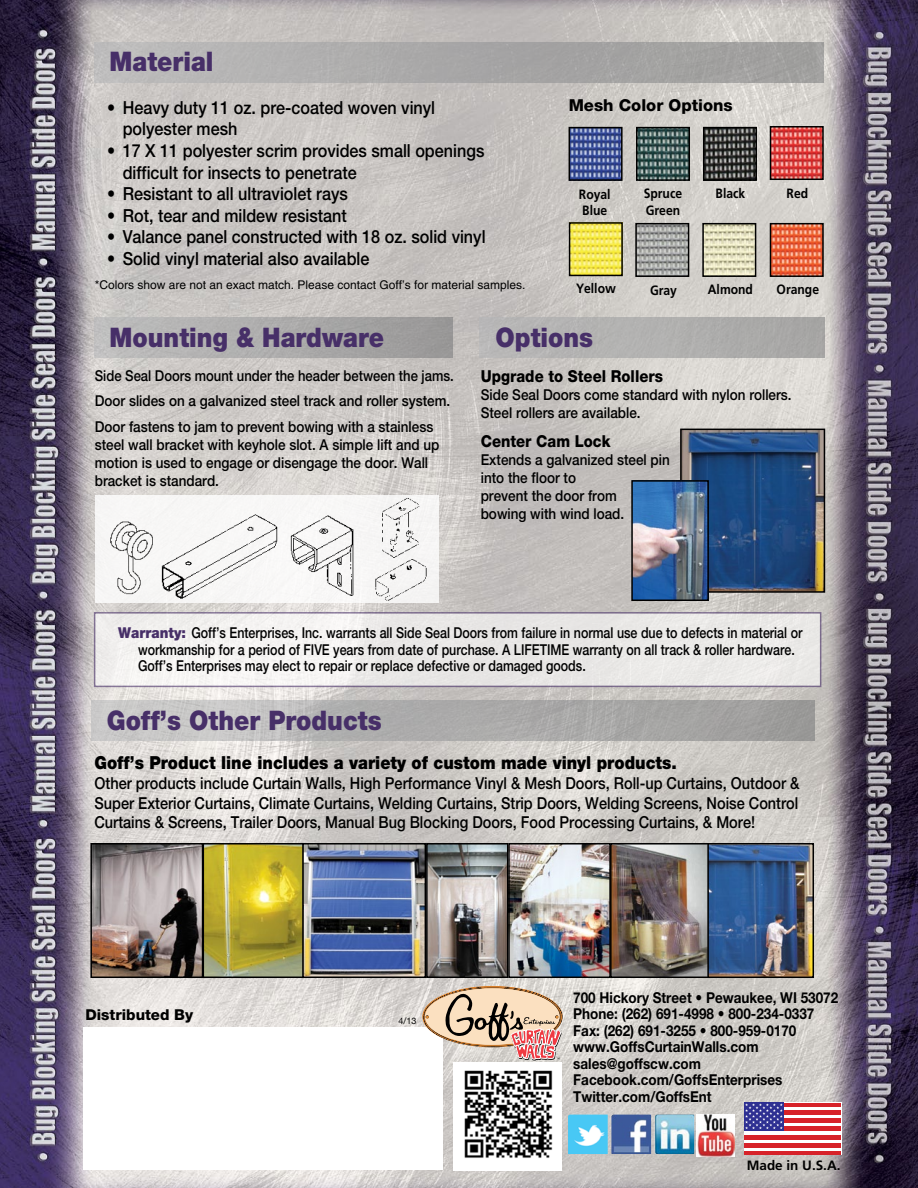
<style>
.page{position:relative;width:918px;height:1188px;background:#fff}
.page>*{position:absolute;margin:0;border:0;box-sizing:border-box;transform-origin:0 0}
.t1{font:900 27px "Helvetica Neue";color:#472f68;scale:.9 1}
.t2{font:500 18px/21.6px "Helvetica Neue";color:#000;scale:.9 1}
.t3{font:900 18px "Helvetica Neue";color:#000;scale:.9 1}
.t4{font:500 16.5px/19.8px "Helvetica Neue";color:#000;text-align:justify;scale:.88 1}
.t5{font:800 16.5px "Helvetica Neue";color:#000;scale:.9 1}
.t6{font:800 16.5px "Helvetica Neue";color:#000}
.t7{font:500 15px/16.5px "Helvetica Neue";color:#000;scale:.83 1}
.t8{font:500 15px/18px "Helvetica Neue";color:#000;scale:.9 1}
.t9{font:700 15px/16.5px "Helvetica Neue";color:#000;scale:.9 1}
.t10{font:500 15px/25.5px "Helvetica Neue";color:#000;scale:.87 1}
.t11{font:800 15px "Helvetica Neue";color:#000}
.t12{font:700 13.5px/16.2px "Frutiger";color:#000;scale:.9 1}
.t13{font:700 13.5px "Frutiger";color:#000}
.t14{font:12px "Helvetica";color:#000}
.t15{font:9px "Helvetica Neue";color:#000}
.s1{font-weight:900;color:#472f68}
</style>
<div class="page">
<img style="left:0;top:0;width:918px;height:1188px">
<div style="left:95px;top:495px;width:344px;height:108px;background:#f7f7f6"></div>
<img style="left:110px;top:521px;width:43px;height:74px">
<div style="left:94px;top:612px;width:727px;height:75px;background:linear-gradient(to right,#f4f2f1,#e7e5e3)"></div>
<img style="left:93px;top:846px;width:330px;height:129px">
<div style="left:203px;top:843px;width:101px;height:135px;border:2px solid #000"></div>
<div style="left:83px;top:1027px;width:360px;height:143px;background:#fff"></div>
<div style="left:90px;top:843px;width:113px;height:135px;border:2px solid #000"></div>
<svg style="left:422px;top:986px;width:141px;height:75px;background:#d3b9a6"></svg>
<div style="left:91px;top:700px;width:723px;height:41px;background:linear-gradient(to right,#cacaca,#989896)"></div>
<div style="left:302px;top:843px;width:124px;height:135px;border:2px solid #000"></div>
<img style="left:429px;top:846px;width:278px;height:129px">
<div style="left:426px;top:843px;width:82px;height:135px;border:2px solid #000"></div>
<div style="left:508px;top:843px;width:103px;height:135px;border:2px solid #000"></div>
<div style="left:610px;top:843px;width:124px;height:135px;border:2px solid #000"></div>
<img style="left:710px;top:846px;width:101px;height:129px">
<div style="left:707px;top:843px;width:107px;height:135px;border:2px solid #000"></div>
<img style="left:453px;top:1062px;width:108px;height:108px">
<svg style="left:744px;top:1103px;width:98px;height:52px"></svg>
<hr style="left:784px;top:1103px;width:57px;height:3px;background:#d72229">
<div style="left:784px;top:1110px;width:57px;height:5px;background:#d72229"></div>
<hr style="left:784px;top:1119px;width:57px;height:4px;background:#d72229">
<hr style="left:784px;top:1127px;width:57px;height:4px;background:#d72229">
<hr style="left:744px;top:1135px;width:97px;height:4px;background:#d72229">
<hr style="left:744px;top:1143px;width:97px;height:4px;background:#d72229">
<hr style="left:744px;top:1151px;width:97px;height:4px;background:#d72229">
<div style="left:744px;top:1103px;width:40px;height:28px;background:#2e3092"></div>
<svg style="left:745px;top:1103px;width:38px;height:26px"></svg>
<img style="left:697px;top:1115px;width:38px;height:41px">
<img style="left:611px;top:1115px;width:40px;height:39px">
<img style="left:655px;top:1115px;width:39px;height:39px">
<img style="left:568px;top:1115px;width:40px;height:39px">
<div style="left:94px;top:42px;width:730px;height:41px;background:linear-gradient(to right,#bbbaba,#9c9b9a)"></div>
<img style="left:572px;top:130px;width:48px;height:48px">
<div style="left:569px;top:127px;width:54px;height:54px;border:2px solid #000"></div>
<img style="left:639px;top:130px;width:48px;height:48px">
<div style="left:636px;top:127px;width:54px;height:54px;border:2px solid #000"></div>
<img style="left:773px;top:129px;width:48px;height:48px">
<div style="left:770px;top:126px;width:54px;height:54px;border:2px solid #000"></div>
<img style="left:572px;top:225px;width:48px;height:48px">
<div style="left:569px;top:222px;width:54px;height:54px;border:2px solid #000"></div>
<img style="left:638px;top:226px;width:48px;height:48px">
<div style="left:635px;top:223px;width:54px;height:54px;border:2px solid #000"></div>
<img style="left:705px;top:226px;width:48px;height:48px">
<div style="left:702px;top:223px;width:54px;height:54px;border:2px solid #000"></div>
<img style="left:706px;top:130px;width:48px;height:48px">
<div style="left:703px;top:127px;width:54px;height:54px;border:2px solid #000"></div>
<img style="left:773px;top:226px;width:48px;height:48px">
<div style="left:770px;top:223px;width:54px;height:54px;border:2px solid #000"></div>
<div style="left:94px;top:317px;width:359px;height:41px;background:linear-gradient(to right,#c0bfbf,#999797)"></div>
<div style="left:480px;top:317px;width:345px;height:41px;background:#b1b1b0"></div>
<img style="left:683px;top:432px;width:139px;height:158px">
<div style="left:680px;top:429px;width:145px;height:164px;border:2px solid #000"></div>
<img style="left:634px;top:483px;width:72px;height:115px">
<div style="left:631px;top:480px;width:78px;height:121px;border:2px solid #000"></div>
<img style="left:161px;top:514px;width:117px;height:85px">
<img style="left:290px;top:515px;width:64px;height:81px">
<img style="left:375px;top:498px;width:52px;height:103px">
<h1 class="t1" style="left:110px;top:46px;width:117px">Material</h1>
<p class="t2" style="left:123px;top:96px;width:349px;text-indent:-16px">• Heavy duty 11 oz. pre-coated woven vinyl polyester mesh</p>
<p class="t2" style="left:123px;top:140px;width:403px;text-indent:-16px">• 17 X 11 polyester scrim provides small openings difficult for insects to penetrate</p>
<p class="t2" style="left:107px;top:183px;width:269px">• Resistant to all ultraviolet rays</p>
<p class="t2" style="left:107px;top:204px;width:268px">• Rot, tear and mildew resistant</p>
<p class="t2" style="left:107px;top:226px;width:422px">• Valance panel constructed with 18 oz. solid vinyl</p>
<p class="t2" style="left:107px;top:248px;width:293px">• Solid vinyl material also available</p>
<p class="t14" style="left:95px;top:278px;width:432px">*Colors show are not an exact match. Please contact Goff’s for material samples.</p>
<p class="t6" style="left:569px;top:95px;width:166px">Mesh Color Options</p>
<p class="t12" style="left:579px;top:186px;width:37px">Royal<br>Blue</p>
<p class="t12" style="left:644px;top:185px;width:44px">Spruce<br>Green</p>
<p class="t12" style="left:787px;top:185px;width:26px">Red</p>
<p class="t12" style="left:716px;top:185px;width:35px">Black</p>
<p class="t12" style="left:576px;top:280px;width:46px">Yellow</p>
<p class="t12" style="left:650px;top:282px;width:32px">Gray</p>
<p class="t12" style="left:708px;top:281px;width:52px">Almond</p>
<p class="t12" style="left:777px;top:281px;width:49px">Orange</p>
<h1 class="t1" style="left:110px;top:321px;width:306px">Mounting &amp; Hardware</h1>
<p class="t10" style="left:95px;top:363px;width:414px">Side Seal Doors mount under the header between the jams.<br>Door slides on a galvanized steel track and roller system.<br>Door fastens to jam to prevent bowing with a stainless</p>
<p class="t8" style="left:95px;top:435px;width:384px">steel wall bracket with keyhole slot. A simple lift and up motion is used to engage or disengage the door. Wall bracket is standard.</p>
<h1 class="t1" style="left:496px;top:321px;width:110px">Options</h1>
<p class="t5" style="left:481px;top:366px;width:204px">Upgrade to Steel Rollers</p>
<p class="t8" style="left:481px;top:385px;width:347px">Side Seal Doors come standard with nylon rollers.<br>Steel rollers are available.</p>
<p class="t5" style="left:481px;top:431px;width:146px">Center Cam Lock</p>
<p class="t8" style="left:481px;top:450px;width:212px">Extends a galvanized steel pin into the floor to<br>prevent the door from<br>bowing with wind load.</p>
<p class="t7" style="left:138px;top:624px;width:802px;text-indent:-20px"><span class="s1">Warranty:</span> Goff’s Enterprises, Inc. warrants all Side Seal Doors from failure in normal use due to defects in material or workmanship for a period of FIVE years from date of purchase. A LIFETIME warranty on all track &amp; roller hardware.<br>Goff’s Enterprises may elect to repair or replace defective or damaged goods.</p>
<h1 class="t1" style="left:107px;top:704px;width:307px">Goff’s Other Products</h1>
<p class="t3" style="left:94px;top:752px;width:649px">Goff’s Product line includes a variety of custom made vinyl products.</p>
<p class="t4" style="left:94px;top:773px;width:803px">Other products include Curtain Walls, High Performance Vinyl &amp; Mesh Doors, Roll-up Curtains, Outdoor &amp; Super Exterior Curtains, Climate Curtains, Welding Curtains, Strip Doors, Welding Screens, Noise Control Curtains &amp; Screens, Trailer Doors, Manual Bug Blocking Doors, Food Processing Curtains, &amp; More!</p>
<p class="t11" style="left:85px;top:1005px;width:109px">Distributed By</p>
<p class="t15" style="left:399px;top:1016px;width:20px">4/13</p>
<p class="t9" style="left:573px;top:989px;width:296px">700 Hickory Street • Pewaukee, WI 53072<br>Phone: (262) 691-4998 • 800-234-0337<br>Fax: (262) 691-3255 • 800-959-0170 www.GoffsCurtainWalls.com sales@goffscw.com<br>Facebook.com/GoffsEnterprises<br>Twitter.com/GoffsEnt</p>
<p class="t13" style="left:747px;top:1157px;width:95px">Made in U.S.A.</p>
</div>
